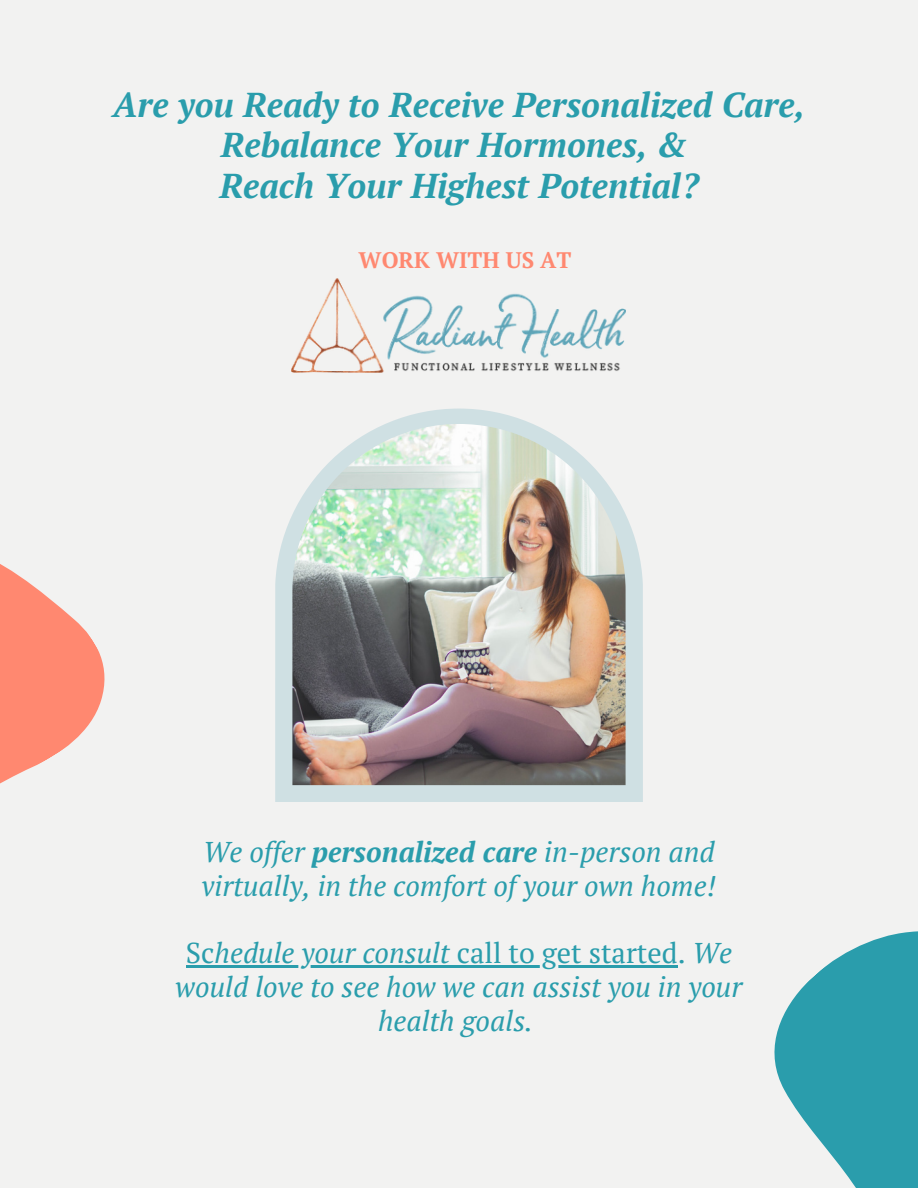
<style>
.page{position:relative;width:918px;height:1188px;background:#f2f2f1}
.page>*{position:absolute;margin:0;border:0;box-sizing:border-box;transform-origin:0 0}
.t1{font:italic 700 34.35px/40.3px "PT Serif";color:#2a9dac;text-align:center}
.t2{font:italic 28.5px/33.8px "PT Serif";color:#2a9dac}
.t3{font:700 22.35px "PT Serif";color:#ff8870}
.s1{font-weight:700}
.s2{font-style:normal}
</style>
<div class="page">
<svg style="left:275px;top:409px;width:368px;height:392px;fill:#cfe0e3"></svg>
<svg style="left:0;top:564px;width:105px;height:220px;fill:#ff8870"></svg>
<img style="left:292px;top:278px;width:334px;height:95px">
<img style="left:292px;top:424px;width:333px;height:361px">
<hr style="left:186px;top:966px;width:29px;height:2px;background:#2a9dac">
<hr style="left:215px;top:966px;width:235px;height:2px;background:#2a9dac">
<hr style="left:450px;top:966px;width:228px;height:2px;background:#2a9dac">
<svg style="left:774px;top:931px;width:144px;height:257px;fill:#2a9dac"></svg>
<p class="t1" style="left:113px;top:84px;width:694px">Are you Ready to Receive Personalized Care,<br>Rebalance Your Hormones, &amp;</p>
<p class="t1" style="left:219px;top:165px;width:481px">Reach Your Highest Potential?</p>
<p class="t3" style="left:359px;top:245px;width:214px">WORK WITH US AT</p>
<p class="t2" style="left:202px;top:834px;width:516px">We offer <span class="s1">personalized care</span> in-person and virtually, in the comfort of your own home!</p>
<p class="t2" style="left:176px;top:936px;width:568px;text-align:center"><span class="s2">Sc</span>hedule your consult <span class="s2">call to get started.</span> We would love to see how we can assist you in your health goals.</p>
</div>
